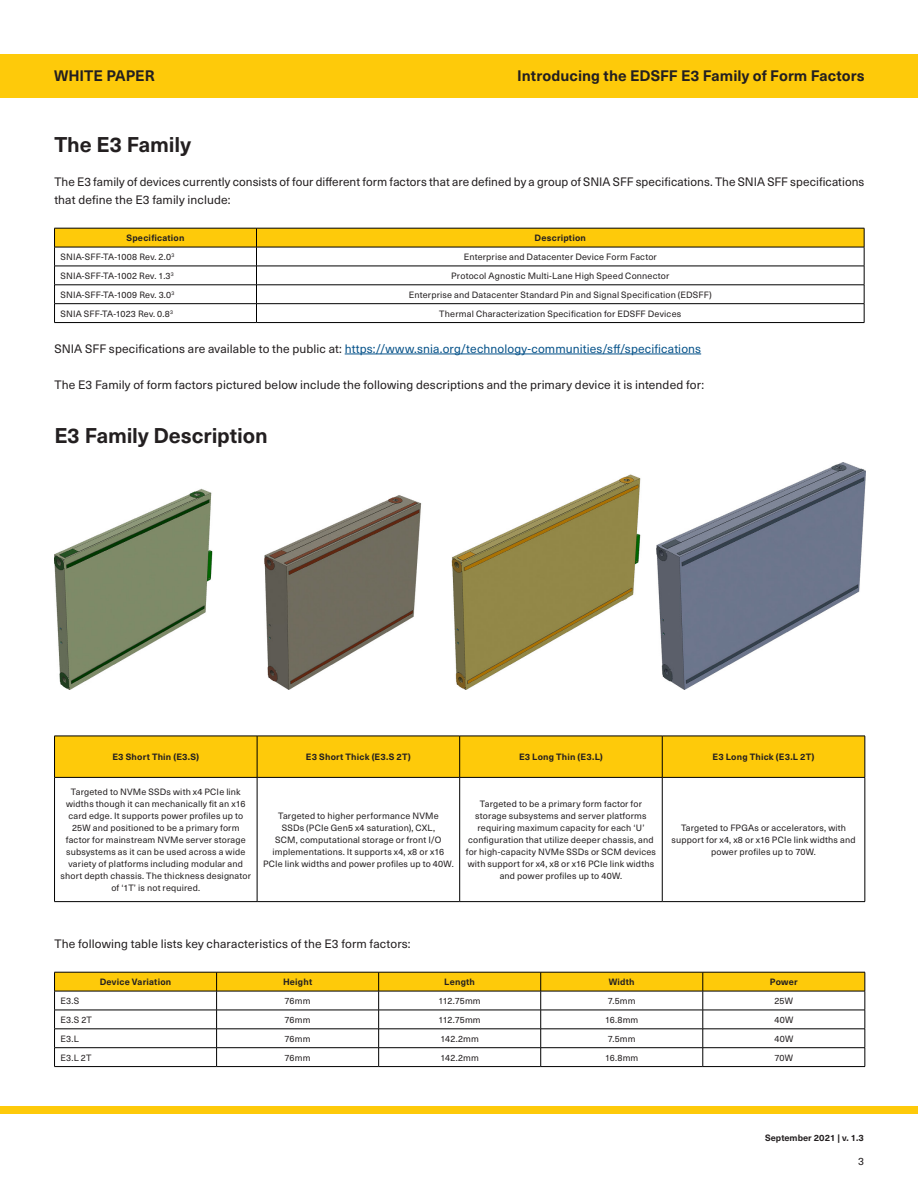
<style>
.page{position:relative;width:918px;height:1188px;background:#fff}
.page>*{position:absolute;margin:0;border:0;box-sizing:border-box;transform-origin:0 0}
.subheading{font:700 21px "Neue Haas Unica W1 G";letter-spacing:-.005em;color:#231f20}
.t1{font:700 15px "Neue Haas Unica W1 G";color:#231f20}
.t2{font:12px/18px "Neue Haas Unica W1 G";letter-spacing:.005em;color:#231f20}
.t3{font:12px "Neue Haas Unica W1 G";letter-spacing:.01em;color:#07538a}
.t4{font:10.5px "Neue Haas Unica W1 G";color:#231f20}
.t5{font:9px/12px "Neue Haas Unica W1 G";letter-spacing:.02em;color:#231f20;text-align:center}
.t6{font:700 9px "Neue Haas Unica W1 G";letter-spacing:.02em;color:#231f20}
.t7{font:700 9px "Neue Haas Unica W1 G";color:#231f20}
.s1{color:#231f20}
</style>
<div class="page">
<div style="left:0;top:1106px;width:918px;height:8px;background:#feca0a"></div>
<div style="left:0;top:54px;width:918px;height:44px;background:#feca0a"></div>
<hr style="left:345px;top:354px;width:356px;height:1px;background:#07538a">
<hr style="left:54px;top:322px;width:202px;height:1px;background:#000">
<hr style="left:256px;top:322px;width:608px;height:1px;background:#000">
<svg style="left:54px;top:228px;width:811px;height:94px"></svg>
<div style="left:55px;top:737px;width:810px;height:40px;background:#feca0a"></div>
<svg style="left:256px;top:778px;width:609px;height:123px"></svg>
<hr style="left:54px;top:736px;width:203px;height:1px;background:#000">
<hr style="left:54px;top:736px;width:1px;height:41px;background:#000">
<hr style="left:257px;top:736px;width:203px;height:1px;background:#000">
<hr style="left:257px;top:736px;width:1px;height:41px;background:#000">
<hr style="left:460px;top:736px;width:202px;height:1px;background:#000">
<hr style="left:459px;top:736px;width:1px;height:41px;background:#000">
<hr style="left:662px;top:736px;width:203px;height:1px;background:#000">
<hr style="left:662px;top:736px;width:1px;height:41px;background:#000">
<hr style="left:865px;top:736px;width:1px;height:41px;background:#000">
<hr style="left:54px;top:777px;width:203px;height:1px;background:#000">
<hr style="left:257px;top:777px;width:203px;height:1px;background:#000">
<hr style="left:257px;top:778px;width:1px;height:123px;background:#000">
<hr style="left:460px;top:777px;width:202px;height:1px;background:#000">
<hr style="left:459px;top:778px;width:1px;height:123px;background:#000">
<hr style="left:662px;top:777px;width:203px;height:1px;background:#000">
<hr style="left:662px;top:778px;width:1px;height:123px;background:#000">
<hr style="left:865px;top:778px;width:1px;height:123px;background:#000">
<hr style="left:54px;top:901px;width:203px;height:1px;background:#000">
<hr style="left:257px;top:901px;width:203px;height:1px;background:#000">
<hr style="left:460px;top:901px;width:202px;height:1px;background:#000">
<hr style="left:662px;top:901px;width:203px;height:1px;background:#000">
<hr style="left:54px;top:778px;width:1px;height:123px;background:#000">
<hr style="left:54px;top:1066px;width:163px;height:1px;background:#000">
<hr style="left:217px;top:1066px;width:162px;height:1px;background:#000">
<hr style="left:379px;top:1066px;width:162px;height:1px;background:#000">
<hr style="left:541px;top:1066px;width:162px;height:1px;background:#000">
<hr style="left:703px;top:1066px;width:162px;height:1px;background:#000">
<svg style="left:54px;top:972px;width:812px;height:94px"></svg>
<img style="left:54px;top:463px;width:812px;height:227px">
<h2 class="t1" style="left:54px;top:65px;width:102px">WHITE PAPER</h2>
<h2 class="t1" style="left:517px;top:65px;width:349px">Introducing the EDSFF E3 Family of Form Factors</h2>
<p class="subheading" style="left:54px;top:128px;width:138px">The E3 Family</p>
<p class="t2" style="left:54px;top:172px;width:812px">The E3 family of devices currently consists of four different form factors that are defined by a group of SNIA SFF specifications. The SNIA SFF specifications that define the E3 family include:</p>
<p class="t6" style="left:126px;top:231px;width:60px">Specification</p>
<p class="t6" style="left:535px;top:231px;width:53px">Description</p>
<p class="t5" style="left:61px;top:250px;width:115px">SNIA-SFF-TA-1008 Rev. 2.0<sup>3</sup></p>
<p class="t5" style="left:464px;top:250px;width:195px">Enterprise and Datacenter Device Form Factor</p>
<p class="t5" style="left:61px;top:269px;width:115px">SNIA-SFF-TA-1002 Rev. 1.3<sup>3</sup></p>
<p class="t5" style="left:451px;top:269px;width:220px">Protocol Agnostic Multi-Lane High Speed Connector</p>
<p class="t5" style="left:61px;top:288px;width:115px">SNIA-SFF-TA-1009 Rev. 3.0<sup>3</sup></p>
<p class="t5" style="left:409px;top:288px;width:304px">Enterprise and Datacenter Standard Pin and Signal Specification (EDSFF)</p>
<p class="t5" style="left:61px;top:307px;width:114px">SNIA SFF-TA-1023 Rev. 0.8<sup>3</sup></p>
<p class="t5" style="left:439px;top:307px;width:244px">Thermal Characterization Specification for EDSFF Devices</p>
<p class="t3" style="left:54px;top:340px;width:648px"><span class="s1">SNIA SFF specifications are available to the public at:</span> https://www.snia.org/technology-communities/sff/specifications</p>
<p class="t2" style="left:54px;top:375px;width:651px">The E3 Family of form factors pictured below include the following descriptions and the primary device it is intended for:</p>
<p class="subheading" style="left:54px;top:419px;width:215px">E3 Family Description</p>
<p class="t6" style="left:112px;top:750px;width:88px">E3 Short Thin (E3.S)</p>
<p class="t6" style="left:306px;top:750px;width:106px">E3 Short Thick (E3.S 2T)</p>
<p class="t6" style="left:519px;top:750px;width:85px">E3 Long Thin (E3.L)</p>
<p class="t6" style="left:713px;top:750px;width:104px">E3 Long Thick (E3.L 2T)</p>
<p class="t5" style="left:61px;top:785px;width:192px">Targeted to NVMe SSDs with x4 PCIe link widths though it can mechanically fit an x16 card edge. It supports power profiles up to 25W and positioned to be a primary form factor for mainstream NVMe server storage subsystems as it can be used across a wide variety of platforms including modular and short depth chassis. The thickness designator of ‘1T’ is not required.</p>
<p class="t5" style="left:263px;top:809px;width:192px">Targeted to higher performance NVMe<br>SSDs (PCIe Gen5 x4 saturation), CXL,<br>SCM, computational storage or front I/O implementations. It supports x4, x8 or x16<br>PCIe link widths and power profiles up to 40W.</p>
<p class="t5" style="left:466px;top:797px;width:192px">Targeted to be a primary form factor for storage subsystems and server platforms requiring maximum capacity for each ‘U’ configuration that utilize deeper chassis, and for high-capacity NVMe SSDs or SCM devices with support for x4, x8 or x16 PCIe link widths and power profiles up to 40W.</p>
<p class="t5" style="left:672px;top:821px;width:186px">Targeted to FPGAs or accelerators, with support for x4, x8 or x16 PCIe link widths and power profiles up to 70W.</p>
<p class="t2" style="left:54px;top:934px;width:358px">The following table lists key characteristics of the E3 form factors:</p>
<p class="t6" style="left:100px;top:975px;width:73px">Device Variation</p>
<p class="t6" style="left:283px;top:975px;width:31px">Height</p>
<p class="t6" style="left:444px;top:975px;width:32px">Length</p>
<p class="t6" style="left:609px;top:975px;width:27px">Width</p>
<p class="t6" style="left:770px;top:975px;width:29px">Power</p>
<p class="t5" style="left:61px;top:994px;width:20px">E3.S</p>
<p class="t5" style="left:285px;top:994px;width:27px">76mm</p>
<p class="t5" style="left:439px;top:994px;width:44px">112.75mm</p>
<p class="t5" style="left:608px;top:994px;width:29px">7.5mm</p>
<p class="t5" style="left:775px;top:994px;width:20px">25W</p>
<p class="t5" style="left:61px;top:1013px;width:33px">E3.S 2T</p>
<p class="t5" style="left:285px;top:1013px;width:27px">76mm</p>
<p class="t5" style="left:439px;top:1013px;width:44px">112.75mm</p>
<p class="t5" style="left:605px;top:1013px;width:35px">16.8mm</p>
<p class="t5" style="left:774px;top:1013px;width:20px">40W</p>
<p class="t5" style="left:61px;top:1032px;width:20px">E3.L</p>
<p class="t5" style="left:285px;top:1032px;width:27px">76mm</p>
<p class="t5" style="left:440px;top:1032px;width:40px">142.2mm</p>
<p class="t5" style="left:608px;top:1032px;width:29px">7.5mm</p>
<p class="t5" style="left:774px;top:1032px;width:20px">40W</p>
<p class="t5" style="left:61px;top:1051px;width:32px">E3.L 2T</p>
<p class="t5" style="left:285px;top:1051px;width:27px">76mm</p>
<p class="t5" style="left:440px;top:1051px;width:40px">142.2mm</p>
<p class="t5" style="left:605px;top:1051px;width:35px">16.8mm</p>
<p class="t5" style="left:775px;top:1051px;width:20px">70W</p>
<p class="t7" style="left:765px;top:1131px;width:100px">September 2021 | v. 1.3</p>
<p class="t4" style="left:858px;top:1153px;width:7px">3</p>
</div>
